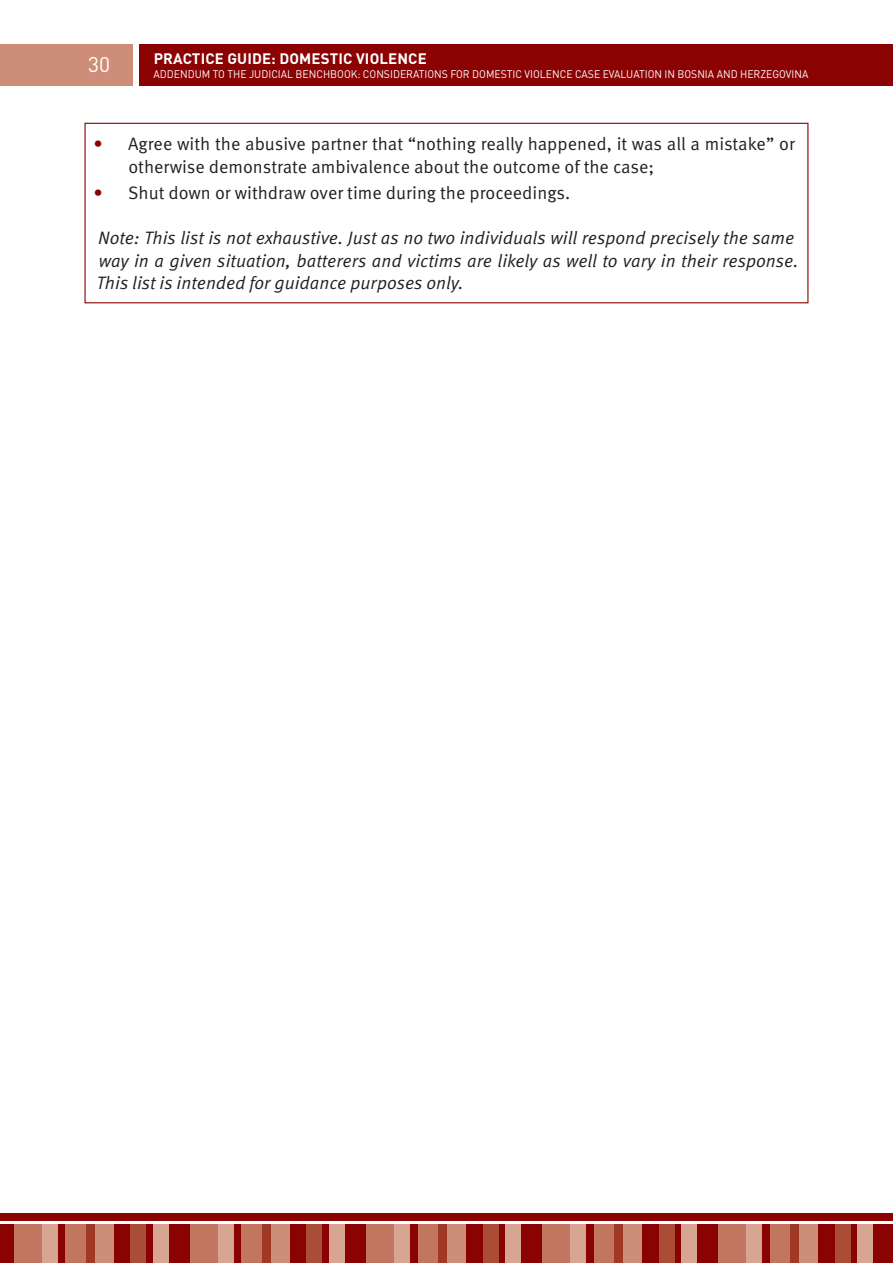
<style>
.page{position:relative;width:893px;height:1263px;background:#fff}
.page>*{position:absolute;margin:0;border:0;box-sizing:border-box;transform-origin:0 0}
.t1{font:21px "DIN Pro";color:#fff}
.t2{font:italic 18px/22.5px "Meta Pro";color:#231f20}
.t3{font:18px/22.5px "Meta Pro";color:#231f20}
.t4{font:700 15px "DIN Pro";letter-spacing:.01em;color:#fff}
.t5{font:10.95px "DIN Pro";color:#fff;scale:.95 1}
.s1{color:#8b0202}
</style>
<div class="page">
<div style="left:139px;top:45px;width:754px;height:41px;background:#8b0202"></div>
<div style="left:0;top:45px;width:133px;height:41px;background:#cd8d78"></div>
<div style="left:0;top:1213px;width:893px;height:7px;background:#8b0202"></div>
<div style="left:0;top:1225px;width:14px;height:38px;background:#8b0202"></div>
<div style="left:169px;top:1225px;width:21px;height:38px;background:#8b0202"></div>
<div style="left:345px;top:1225px;width:21px;height:38px;background:#8b0202"></div>
<div style="left:521px;top:1225px;width:21px;height:38px;background:#8b0202"></div>
<div style="left:697px;top:1225px;width:21px;height:38px;background:#8b0202"></div>
<div style="left:873px;top:1225px;width:20px;height:38px;background:#8b0202"></div>
<div style="left:114px;top:1225px;width:17px;height:38px;background:#8b0202"></div>
<div style="left:290px;top:1225px;width:17px;height:38px;background:#8b0202"></div>
<div style="left:466px;top:1225px;width:17px;height:38px;background:#8b0202"></div>
<div style="left:642px;top:1225px;width:17px;height:38px;background:#8b0202"></div>
<div style="left:818px;top:1225px;width:17px;height:38px;background:#8b0202"></div>
<div style="left:65px;top:1225px;width:21px;height:38px;background:#c27660"></div>
<div style="left:241px;top:1225px;width:21px;height:38px;background:#c27660"></div>
<div style="left:417px;top:1225px;width:21px;height:38px;background:#c27660"></div>
<div style="left:593px;top:1225px;width:21px;height:38px;background:#c27660"></div>
<div style="left:769px;top:1225px;width:21px;height:38px;background:#c27660"></div>
<div style="left:58px;top:1225px;width:7px;height:38px;background:#8b0202"></div>
<div style="left:234px;top:1225px;width:7px;height:38px;background:#8b0202"></div>
<div style="left:410px;top:1225px;width:7px;height:38px;background:#8b0202"></div>
<div style="left:586px;top:1225px;width:7px;height:38px;background:#8b0202"></div>
<div style="left:762px;top:1225px;width:7px;height:38px;background:#8b0202"></div>
<div style="left:146px;top:1225px;width:7px;height:38px;background:#8b0202"></div>
<div style="left:322px;top:1225px;width:7px;height:38px;background:#8b0202"></div>
<div style="left:498px;top:1225px;width:7px;height:38px;background:#8b0202"></div>
<div style="left:674px;top:1225px;width:7px;height:38px;background:#8b0202"></div>
<div style="left:850px;top:1225px;width:7px;height:38px;background:#8b0202"></div>
<div style="left:14px;top:1225px;width:29px;height:38px;background:#c27660"></div>
<div style="left:190px;top:1225px;width:29px;height:38px;background:#c27660"></div>
<div style="left:366px;top:1225px;width:29px;height:38px;background:#c27660"></div>
<div style="left:542px;top:1225px;width:29px;height:38px;background:#c27660"></div>
<div style="left:718px;top:1225px;width:29px;height:38px;background:#c27660"></div>
<div style="left:95px;top:1225px;width:19px;height:38px;background:#cd8d78"></div>
<div style="left:271px;top:1225px;width:19px;height:38px;background:#cd8d78"></div>
<div style="left:447px;top:1225px;width:19px;height:38px;background:#cd8d78"></div>
<div style="left:623px;top:1225px;width:19px;height:38px;background:#cd8d78"></div>
<div style="left:799px;top:1225px;width:19px;height:38px;background:#cd8d78"></div>
<div style="left:43px;top:1225px;width:15px;height:38px;background:#d8a592"></div>
<div style="left:219px;top:1225px;width:15px;height:38px;background:#d8a592"></div>
<div style="left:395px;top:1225px;width:15px;height:38px;background:#d8a592"></div>
<div style="left:571px;top:1225px;width:15px;height:38px;background:#d8a592"></div>
<div style="left:747px;top:1225px;width:15px;height:38px;background:#d8a592"></div>
<div style="left:153px;top:1225px;width:16px;height:38px;background:#d8a592"></div>
<div style="left:329px;top:1225px;width:16px;height:38px;background:#d8a592"></div>
<div style="left:505px;top:1225px;width:16px;height:38px;background:#d8a592"></div>
<div style="left:681px;top:1225px;width:16px;height:38px;background:#d8a592"></div>
<div style="left:857px;top:1225px;width:16px;height:38px;background:#d8a592"></div>
<div style="left:131px;top:1225px;width:15px;height:38px;background:#ab4c36"></div>
<div style="left:307px;top:1225px;width:15px;height:38px;background:#ab4c36"></div>
<div style="left:483px;top:1225px;width:15px;height:38px;background:#ab4c36"></div>
<div style="left:659px;top:1225px;width:15px;height:38px;background:#ab4c36"></div>
<div style="left:835px;top:1225px;width:15px;height:38px;background:#ab4c36"></div>
<div style="left:86px;top:1225px;width:9px;height:38px;background:#9f3824"></div>
<div style="left:262px;top:1225px;width:9px;height:38px;background:#9f3824"></div>
<div style="left:438px;top:1225px;width:9px;height:38px;background:#9f3824"></div>
<div style="left:614px;top:1225px;width:9px;height:38px;background:#9f3824"></div>
<div style="left:790px;top:1225px;width:9px;height:38px;background:#9f3824"></div>
<div style="left:84px;top:123px;width:724px;height:180px;border:1px solid #8b0202"></div>
<p class="t1" style="left:88px;top:50px;width:23px">30</p>
<p class="t4" style="left:154px;top:49px;width:275px">PRACTICE GUIDE: DOMESTIC VIOLENCE</p>
<p class="t5" style="left:154px;top:66px;width:691px">ADDENDUM TO THE JUDICIAL BENCHBOOK: CONSIDERATIONS FOR DOMESTIC VIOLENCE CASE EVALUATION IN BOSNIA AND HERZEGOVINA</p>
<p class="t3" style="left:128px;top:133px;width:668px;text-indent:-35px"><span class="s1">•</span> Agree with the abusive partner that “nothing really happened, it was all a mistake” or otherwise demonstrate ambivalence about the outcome of the case;</p>
<p class="t3" style="left:93px;top:183px;width:478px"><span class="s1">•</span> Shut down or withdraw over time during the proceedings.</p>
<p class="t2" style="left:97px;top:228px;width:703px">Note: This list is not exhaustive. Just as no two individuals will respond precisely the same way in a given situation, batterers and victims are likely as well to vary in their response.<br>This list is intended for guidance purposes only.</p>
</div>
